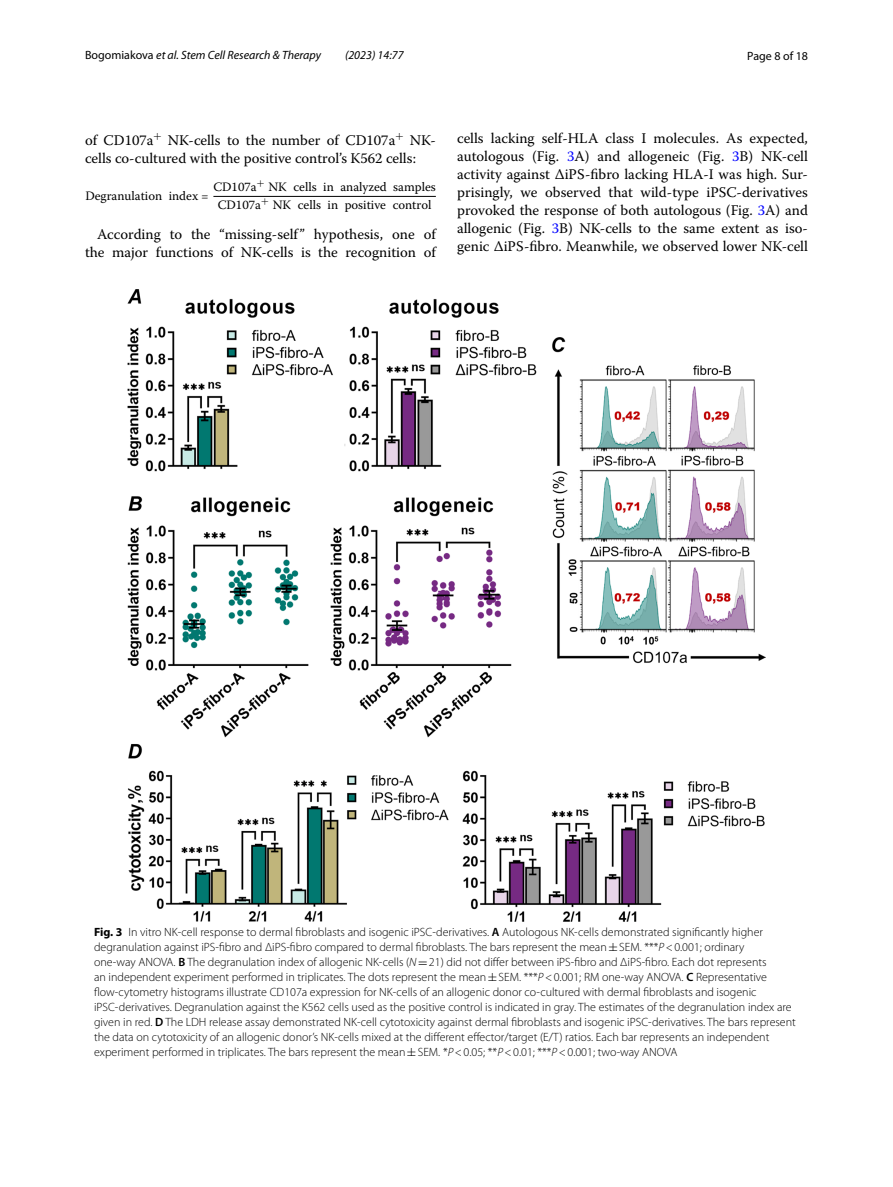
<style>
.page{position:relative;width:893px;height:1187px;background:#fff}
.page>*{position:absolute;margin:0;border:0;box-sizing:border-box;transform-origin:0 0}
.t1{font:14.7px/18px "Warnock Pro";color:#000}
.t2{font:12.75px/18.1px "Warnock Pro Regular 3";color:#000;text-align:center}
.t3{font:300 12px/15px "Myriad Pro";color:#000}
.t4{font:italic 12px "Myriad Pro";color:#000}
.t5{font:12px "Myriad Pro";color:#000}
.s1{font-style:normal}
.s2{color:#00f}
.s3{font-weight:700}
.s4{font-weight:600}
.s5{font-family:"MTSY";font-weight:400}
.s6{font-style:italic}
</style>
<div class="page">
<hr style="left:213px;top:196px;width:223px;height:1px;background:#000">
<img style="left:128px;top:290px;width:637px;height:631px">
<p class="t4" style="left:85px;top:48px;width:237px"><span class="s1">Bogomiakova</span> et al. Stem Cell Research &amp; Therapy</p>
<p class="t4" style="left:345px;top:48px;width:60px">(2023) 14:77</p>
<p class="t5" style="left:747px;top:48px;width:62px">Page 8 of 18</p>
<p class="t1" style="left:85px;top:131px;width:352px">of CD107a<sup>+</sup> NK-cells to the number of CD107a<sup>+</sup> NK&shy;cells co-cultured with the positive control’s K562 cells:</p>
<p class="t2" style="left:85px;top:187px;width:125px">Degranulation index =</p>
<p class="t2" style="left:213px;top:178px;width:224px">CD107a<sup>+</sup> NK cells in analyzed samples<br>CD107a<sup>+</sup> NK cells in positive control</p>
<p class="t1" style="left:85px;top:225px;width:352px;text-align:right">According to the “missing-self” hypothesis, one of the major functions of NK-cells is the recognition of</p>
<p class="t1" style="left:457px;top:128px;width:352px;text-align:justify">cells lacking self-HLA class I molecules. As expected, autologous (Fig. <span class="s2">3</span>A) and allogeneic (Fig. <span class="s2">3</span>B) NK-cell activity against ΔiPS-fibro lacking HLA-I was high. Sur&shy;prisingly, we observed that wild-type iPSC-derivatives provoked the response of both autologous (Fig. <span class="s2">3</span>A) and allogenic (Fig. <span class="s2">3</span>B) NK-cells to the same extent as iso&shy;genic ΔiPS-fibro. Meanwhile, we observed lower NK-cell</p>
<p class="t3" style="left:94px;top:924px;width:703px"><span class="s3">Fig. 3</span> In vitro NK-cell response to dermal fibroblasts and isogenic iPSC-derivatives. <span class="s4">A</span> Autologous NK-cells demonstrated significantly higher degranulation against iPS-fibro and ΔiPS-fibro compared to dermal fibroblasts. The bars represent the mean<span class="s5">±</span>SEM. ***<span class="s6">P</span>&lt;0.001; ordinary<br>one-way ANOVA. <span class="s4">B</span> The degranulation index of allogenic NK-cells (<span class="s6">N</span><span class="s5">=</span>21) did not differ between iPS-fibro and ΔiPS-fibro. Each dot represents<br>an independent experiment performed in triplicates. The dots represent the mean<span class="s5">±</span>SEM. ***<span class="s6">P</span>&lt;0.001; RM one-way ANOVA. <span class="s4">C</span> Representative flow-cytometry histograms illustrate CD107a expression for NK-cells of an allogenic donor co-cultured with dermal fibroblasts and isogenic iPSC-derivatives. Degranulation against the K562 cells used as the positive control is indicated in gray. The estimates of the degranulation index are given in red. <span class="s4">D</span> The LDH release assay demonstrated NK-cell cytotoxicity against dermal fibroblasts and isogenic iPSC-derivatives. The bars represent the data on cytotoxicity of an allogenic donor’s NK-cells mixed at the different effector/target (E/T) ratios. Each bar represents an independent experiment performed in triplicates. The bars represent the mean<span class="s5">±</span>SEM. *<span class="s6">P</span>&lt;0.05; **<span class="s6">P</span>&lt;0.01; ***<span class="s6">P</span>&lt;0.001; two-way ANOVA</p>
</div>
